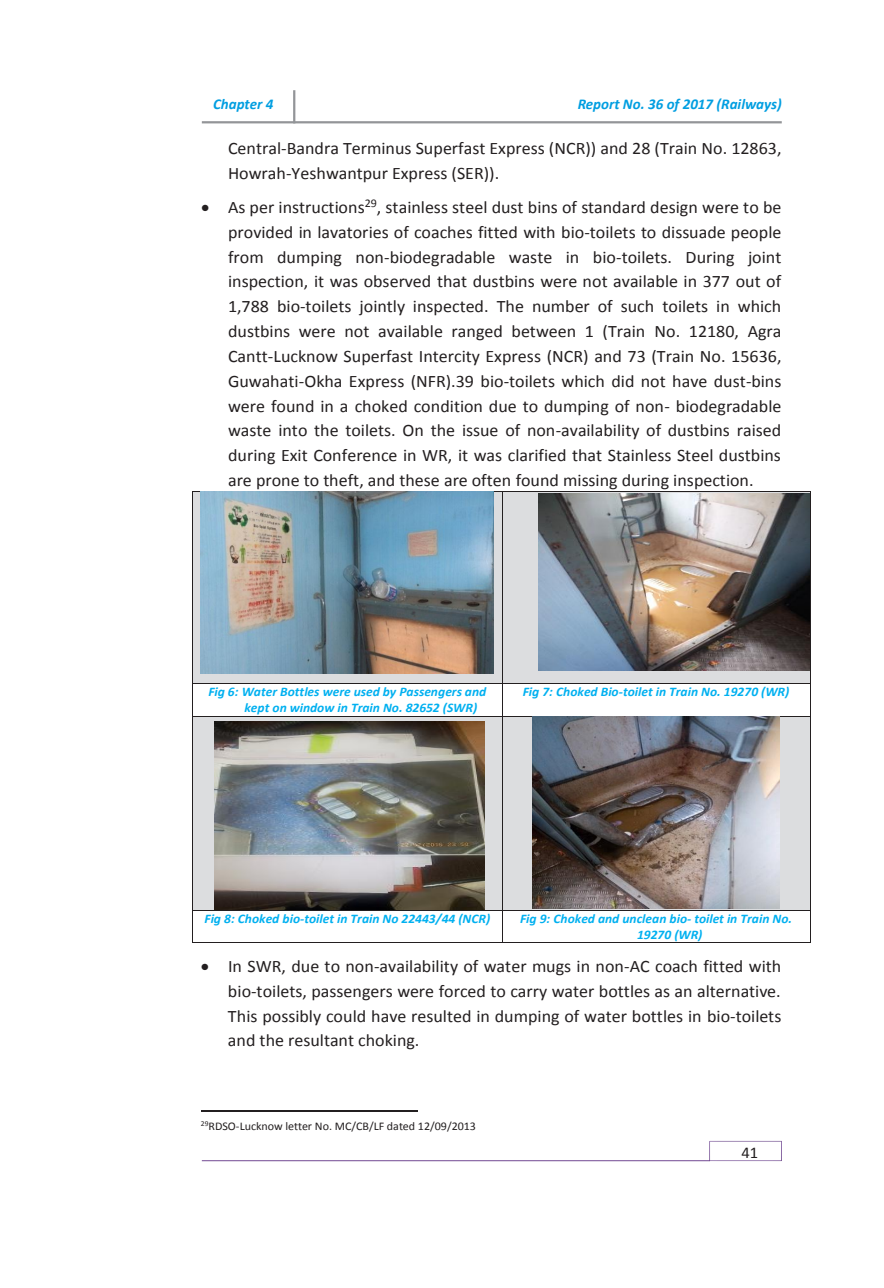
<style>
.page{position:relative;width:884px;height:1288px;background:#fff}
.page>*{position:absolute;margin:0;border:0;box-sizing:border-box;transform-origin:0 0}
.t1{font:17.55px/24.9px "Calibri";color:#231f20;text-align:justify}
.t2{font:16.5px "Calibri";color:#231f20}
.t3{font:italic 700 15px "Calibri";color:#009ee1}
.t4{font:italic 700 13.2px/16px "Calibri";color:#00b0f0}
.t5{font:11.7px "Calibri";letter-spacing:-.005em;color:#231f20}
</style>
<div class="page">
<hr style="left:202px;top:121px;width:579px;height:2px;background:#939598">
<hr style="left:202px;top:1160px;width:508px;height:1px;background:#714993">
<div style="left:706px;top:1139px;width:5px;height:22px;background:#231f20;opacity:.75"></div>
<div style="left:706px;top:1137px;width:77px;height:5px;background:#231f20;opacity:.75"></div>
<hr style="left:706px;top:1157px;width:77px;height:4px;background:#231f20;opacity:.75">
<div style="left:778px;top:1138px;width:5px;height:23px;background:#231f20;opacity:.75"></div>
<hr style="left:293px;top:90px;width:2px;height:33px;background:#939598">
<div style="left:193px;top:492px;width:8px;height:182px;background:#dcdddf"></div>
<div style="left:494px;top:492px;width:8px;height:182px;background:#dcdddf"></div>
<div style="left:193px;top:674px;width:309px;height:9px;background:#dcdddf"></div>
<hr style="left:524px;top:492px;width:286px;height:1px;background:#dcdddf">
<div style="left:502px;top:493px;width:308px;height:190px;background:#dcdddf"></div>
<hr style="left:193px;top:491px;width:309px;height:1px;background:#231f20">
<svg style="left:503px;top:492px;width:21px;height:1px"></svg>
<hr style="left:502px;top:491px;width:308px;height:1px;background:#231f20">
<hr style="left:192px;top:492px;width:1px;height:191px;background:#231f20">
<hr style="left:502px;top:492px;width:1px;height:191px;background:#231f20">
<hr style="left:810px;top:492px;width:1px;height:191px;background:#231f20">
<hr style="left:193px;top:683px;width:309px;height:1px;background:#231f20">
<hr style="left:502px;top:683px;width:308px;height:1px;background:#231f20">
<hr style="left:192px;top:683px;width:1px;height:33px;background:#231f20">
<hr style="left:502px;top:683px;width:1px;height:33px;background:#231f20">
<hr style="left:810px;top:683px;width:1px;height:33px;background:#231f20">
<div style="left:193px;top:718px;width:309px;height:191px;background:#dcdddf"></div>
<hr style="left:201px;top:716px;width:293px;height:2px;background:#dcdddf">
<div style="left:502px;top:716px;width:8px;height:192px;background:#dcdddf"></div>
<div style="left:802px;top:716px;width:8px;height:192px;background:#dcdddf"></div>
<hr style="left:502px;top:908px;width:308px;height:1px;background:#dcdddf">
<div style="left:510px;top:716px;width:292px;height:192px;background:#dcdddf"></div>
<hr style="left:193px;top:716px;width:309px;height:1px;background:#231f20">
<hr style="left:502px;top:716px;width:308px;height:1px;background:#231f20">
<hr style="left:192px;top:716px;width:1px;height:193px;background:#231f20">
<hr style="left:502px;top:716px;width:1px;height:193px;background:#231f20">
<hr style="left:810px;top:716px;width:1px;height:193px;background:#231f20">
<hr style="left:193px;top:909px;width:309px;height:1px;background:#231f20">
<hr style="left:502px;top:909px;width:308px;height:1px;background:#231f20">
<hr style="left:192px;top:910px;width:1px;height:32px;background:#231f20">
<hr style="left:193px;top:942px;width:309px;height:1px;background:#231f20">
<hr style="left:502px;top:910px;width:1px;height:32px;background:#231f20">
<hr style="left:502px;top:942px;width:308px;height:1px;background:#231f20">
<hr style="left:810px;top:910px;width:1px;height:32px;background:#231f20">
<hr style="left:201px;top:1110px;width:216px;height:1px;background:#231f20">
<img style="left:201px;top:491px;width:293px;height:183px">
<img style="left:532px;top:716px;width:247px;height:192px">
<img style="left:538px;top:493px;width:272px;height:177px">
<img style="left:214px;top:721px;width:270px;height:188px">
<p class="t3" style="left:213px;top:94px;width:62px">Chapter 4</p>
<p class="t3" style="left:577px;top:94px;width:206px">Report No. 36 of 2017 (Railways)</p>
<p class="t1" style="left:228px;top:136px;width:555px">Central-Bandra Terminus Superfast Express (NCR)) and 28 (Train No. 12863,<br>Howrah-Yeshwantpur Express (SER)).</p>
<p class="t1" style="left:228px;top:194px;width:555px;text-indent:-27px">• As per instructions<sup>29</sup>, stainless steel dust bins of standard design were to be provided in lavatories of coaches fitted with bio-toilets to dissuade people from dumping non-biodegradable waste in bio-toilets. During joint inspection, it was observed that dustbins were not available in 377 out of 1,788 bio-toilets jointly inspected. The number of such toilets in which dustbins were not available ranged between 1 (Train No. 12180, Agra Cantt-Lucknow Superfast Intercity Express (NCR) and 73 (Train No. 15636, Guwahati-Okha Express (NFR).39 bio-toilets which did not have dust-bins were found in a choked condition due to dumping of non- biodegradable waste into the toilets. On the issue of non-availability of dustbins raised during Exit Conference in WR, it was clarified that Stainless Steel dustbins are prone to theft, and these are often found missing during inspection.</p>
<p class="t4" style="left:244px;top:684px;width:243px;text-indent:-36px">Fig 6: Water Bottles were used by Passengers and kept on window in Train No. 82652 (SWR)</p>
<p class="t4" style="left:523px;top:684px;width:268px">Fig 7: Choked Bio-toilet in Train No. 19270 (WR)</p>
<p class="t4" style="left:205px;top:910px;width:287px">Fig 8: Choked bio-toilet in Train No 22443/44 (NCR)</p>
<p class="t4" style="left:637px;top:910px;width:157px;text-indent:-117px">Fig 9: Choked and unclean bio- toilet in Train No.<br>19270 (WR)</p>
<p class="t1" style="left:228px;top:953px;width:555px;text-indent:-27px">• In SWR, due to non-availability of water mugs in non-AC coach fitted with bio-toilets, passengers were forced to carry water bottles as an alternative.<br>This possibly could have resulted in dumping of water bottles in bio-toilets and the resultant choking.</p>
<p class="t5" style="left:201px;top:1118px;width:276px"><sup>29</sup>RDSO-Lucknow letter No. MC/CB/LF dated 12/09/2013</p>
<p class="t2" style="left:741px;top:1141px;width:18px">41</p>
</div>
